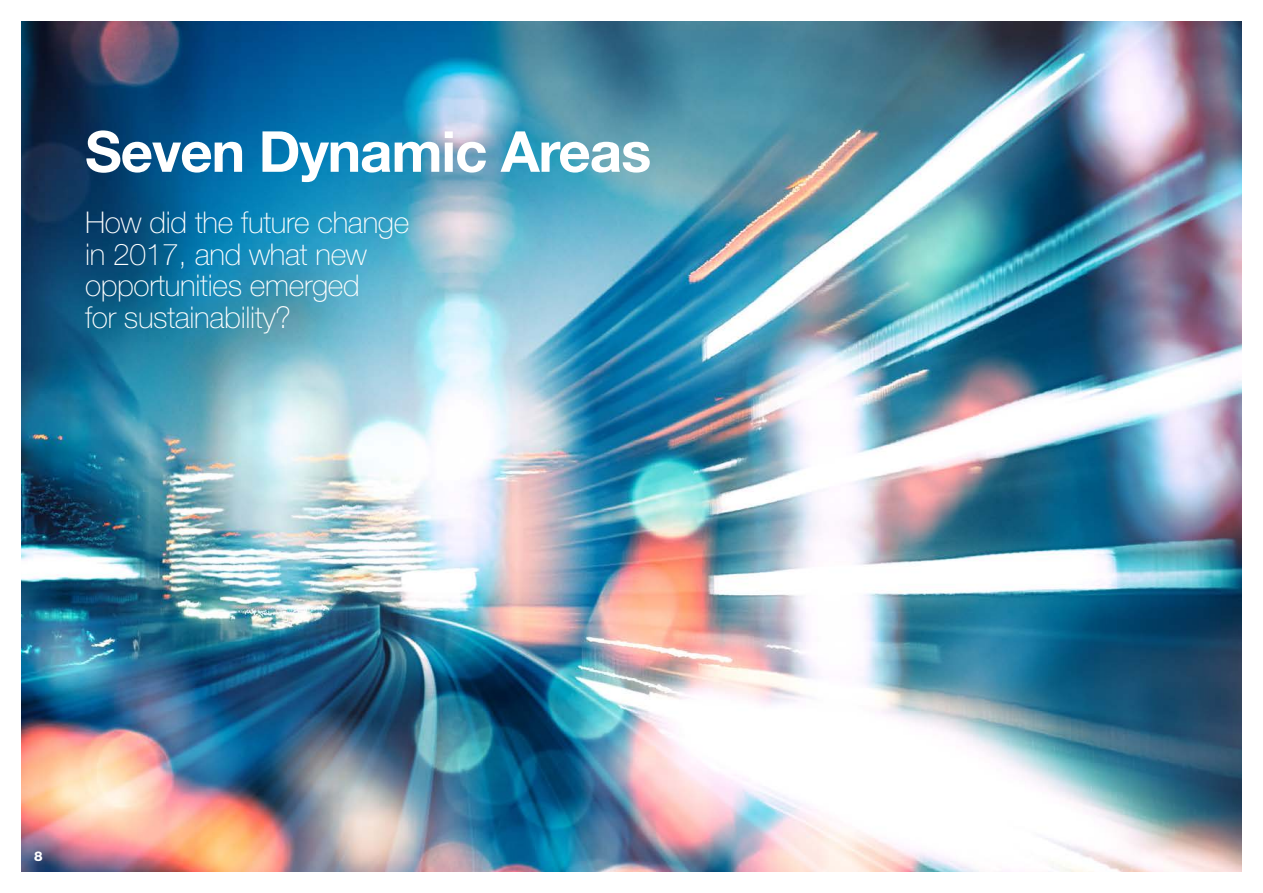
<style>
.page{position:relative;width:1263px;height:893px;background:#fff}
.page>*{position:absolute;margin:0;border:0;box-sizing:border-box;transform-origin:0 0}
.t1{font:700 56.55px "Helvetica Neue";letter-spacing:-.02em;color:#fff}
.t2{font:100 30px/31.5px "Helvetica Neue";letter-spacing:-.01em;color:#fff}
.t3{font:800 13.5px "Helvetica Neue";color:#fff}
</style>
<div class="page">
<img style="left:21px;top:21px;width:1221px;height:851px">
<p class="t1" style="left:85px;top:117px;width:568px">Seven Dynamic Areas</p>
<p class="t2" style="left:85px;top:207px;width:326px">How did the future change in 2017, and what new opportunities emerged<br>for sustainability?</p>
<p class="t3" style="left:34px;top:848px;width:10px">8</p>
</div>
